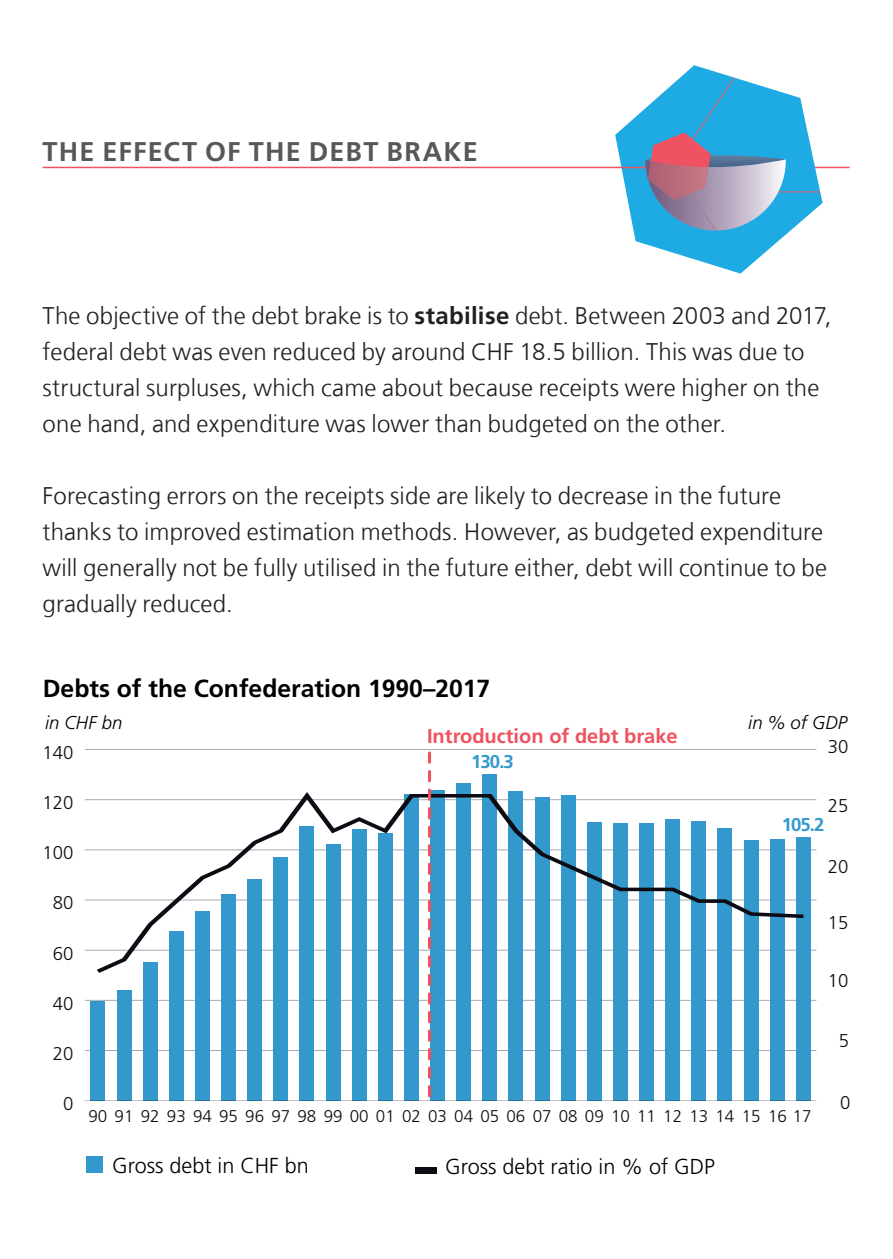
<style>
.page{position:relative;width:893px;height:1259px;background:#fff}
.page>*{position:absolute;margin:0;border:0;box-sizing:border-box;transform-origin:0 0}
.Tab_rot_Titel{font:700 27px "Frutiger LT Com";letter-spacing:.045em;color:#57585a}
.t1{font:700 24.6px "Frutiger LT Com";color:#000001}
.GT{font:300 24px/36px "Frutiger LT Com";letter-spacing:.005em;color:#231f20}
.t2{font:300 21.6px "Frutiger LT Com";color:#000001}
.t3{font:700 20.1px "Frutiger LT Com";color:#ef525f}
.t4{font:300 18.6px "Frutiger LT Com";color:#0d0b14}
.t5{font:italic 300 18.6px "Frutiger LT Com";color:#000001}
.t6{font:700 18.6px "Frutiger LT Com";letter-spacing:-.05em;color:#3398cc}
.t7{font:300 17.1px "Frutiger LT Com";color:#0d0b14}
.s1{font-weight:700}
</style>
<div class="page">
<hr style="left:43px;top:167px;width:807px;height:1px;background:#ef5260">
<svg style="left:615px;top:65px;width:207px;height:208px"></svg>
<div style="left:415px;top:1167px;width:21px;height:6px;background:#0d0b14"></div>
<div style="left:86px;top:1156px;width:17px;height:17px;background:#3398cc"></div>
<hr style="left:85px;top:1050px;width:731px;height:1px;background:#a8a9ad">
<hr style="left:85px;top:1000px;width:731px;height:1px;background:#a8a9ad">
<hr style="left:85px;top:949px;width:731px;height:1px;background:#a8a9ad">
<hr style="left:85px;top:899px;width:731px;height:1px;background:#a8a9ad">
<hr style="left:85px;top:849px;width:731px;height:1px;background:#a8a9ad">
<hr style="left:85px;top:799px;width:731px;height:1px;background:#a8a9ad">
<hr style="left:85px;top:749px;width:731px;height:1px;background:#a8a9ad">
<div style="left:91px;top:1001px;width:14px;height:99px;background:#3398cc"></div>
<div style="left:117px;top:990px;width:14px;height:110px;background:#3398cc"></div>
<div style="left:143px;top:962px;width:14px;height:138px;background:#3398cc"></div>
<div style="left:169px;top:931px;width:14px;height:169px;background:#3398cc"></div>
<div style="left:195px;top:910px;width:14px;height:190px;background:#3398cc"></div>
<div style="left:221px;top:894px;width:15px;height:206px;background:#3398cc"></div>
<div style="left:248px;top:879px;width:14px;height:221px;background:#3398cc"></div>
<div style="left:274px;top:857px;width:14px;height:243px;background:#3398cc"></div>
<div style="left:300px;top:825px;width:14px;height:275px;background:#3398cc"></div>
<div style="left:326px;top:844px;width:14px;height:256px;background:#3398cc"></div>
<div style="left:352px;top:829px;width:14px;height:271px;background:#3398cc"></div>
<div style="left:378px;top:833px;width:14px;height:267px;background:#3398cc"></div>
<div style="left:404px;top:794px;width:14px;height:306px;background:#3398cc"></div>
<div style="left:430px;top:790px;width:15px;height:310px;background:#3398cc"></div>
<div style="left:457px;top:783px;width:14px;height:317px;background:#3398cc"></div>
<div style="left:483px;top:774px;width:14px;height:326px;background:#3398cc"></div>
<div style="left:509px;top:790px;width:14px;height:310px;background:#3398cc"></div>
<div style="left:535px;top:797px;width:14px;height:303px;background:#3398cc"></div>
<div style="left:561px;top:795px;width:14px;height:305px;background:#3398cc"></div>
<div style="left:587px;top:822px;width:14px;height:278px;background:#3398cc"></div>
<div style="left:613px;top:823px;width:14px;height:277px;background:#3398cc"></div>
<div style="left:639px;top:823px;width:15px;height:277px;background:#3398cc"></div>
<div style="left:666px;top:818px;width:14px;height:282px;background:#3398cc"></div>
<div style="left:692px;top:820px;width:14px;height:280px;background:#3398cc"></div>
<div style="left:718px;top:828px;width:14px;height:272px;background:#3398cc"></div>
<div style="left:744px;top:840px;width:14px;height:260px;background:#3398cc"></div>
<div style="left:770px;top:839px;width:14px;height:261px;background:#3398cc"></div>
<div style="left:796px;top:837px;width:14px;height:263px;background:#3398cc"></div>
<svg style="left:97px;top:792px;width:707px;height:181px"></svg>
<svg style="left:428px;top:753px;width:3px;height:345px"></svg>
<p class="Tab_rot_Titel" style="left:43px;top:136px;width:437px">THE EFFECT OF THE DEBT BRAKE</p>
<p class="GT" style="left:43px;top:298px;width:791px">The objective of the debt brake is to <span class="s1">stabilise</span> debt. Between 2003 and 2017, federal debt was even reduced by around CHF 18.5 billion. This was due to structural surpluses, which came about because receipts were higher on the one hand, and expenditure was lower than budgeted on the other.</p>
<p class="GT" style="left:43px;top:478px;width:786px">Forecasting errors on the receipts side are likely to decrease in the future thanks to improved estimation methods. However, as budgeted expenditure will generally not be fully utilised in the future either, debt will continue to be gradually reduced.</p>
<p class="t1" style="left:43px;top:673px;width:449px">Debts of the Confederation 1990–2017</p>
<p class="t5" style="left:45px;top:711px;width:79px">in CHF bn</p>
<p class="t4" style="left:43px;top:741px;width:32px">140</p>
<p class="t4" style="left:43px;top:792px;width:32px">120</p>
<p class="t4" style="left:43px;top:842px;width:32px">100</p>
<p class="t4" style="left:53px;top:892px;width:22px">80</p>
<p class="t4" style="left:53px;top:942px;width:22px">60</p>
<p class="t4" style="left:53px;top:992px;width:22px">40</p>
<p class="t4" style="left:53px;top:1042px;width:22px">20</p>
<p class="t3" style="left:427px;top:724px;width:252px">Introduction of debt brake</p>
<p class="t6" style="left:471px;top:751px;width:44px">130.3</p>
<p class="t5" style="left:748px;top:711px;width:100px">in % of GDP</p>
<p class="t4" style="left:828px;top:736px;width:22px">30</p>
<p class="t4" style="left:828px;top:795px;width:22px">25</p>
<p class="t6" style="left:782px;top:813px;width:44px">105.2</p>
<p class="t4" style="left:828px;top:856px;width:22px">20</p>
<p class="t4" style="left:828px;top:912px;width:22px">15</p>
<p class="t4" style="left:828px;top:969px;width:22px">10</p>
<p class="t4" style="left:839px;top:1029px;width:12px">5</p>
<p class="t4" style="left:63px;top:1092px;width:12px">0</p>
<p class="t7" style="left:89px;top:1105px;width:725px">90 91 92 93 94 95 96 97 98 99 00 01 02 03 04 05 06 07 08 09 10 11 12 13 14 15 16 17</p>
<p class="t2" style="left:112px;top:1153px;width:198px">Gross debt in CHF bn</p>
<p class="t2" style="left:445px;top:1153px;width:271px">Gross debt ratio in % of GDP</p>
<p class="t4" style="left:840px;top:1091px;width:12px">0</p>
</div>
